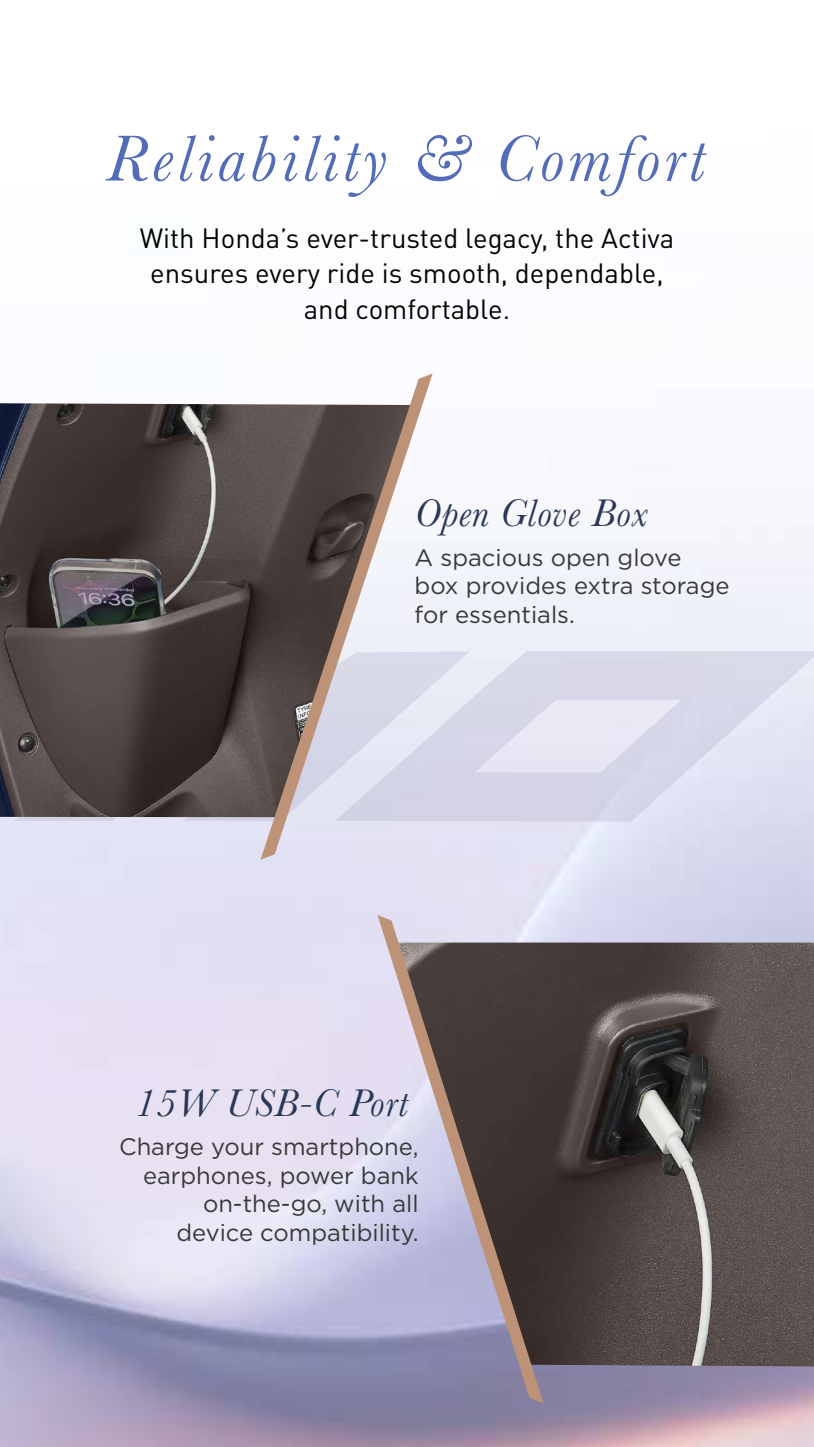
<style>
.page{position:relative;width:814px;height:1447px;background:#fff}
.page>*{position:absolute;margin:0;border:0;box-sizing:border-box;transform-origin:0 0}
.t1{font:italic 67.5px "Baskerville";letter-spacing:.06em;color:#536cb7}
.t2{font:italic 40px "Baskerville";letter-spacing:.02em;color:#293857}
.t3{font:27.5px/35.5px "DIN Pro";color:#010201;text-align:center}
.t4{font:23.75px/28.5px "Gotham";color:#383838}
</style>
<div class="page">
<svg style="left:432px;top:651px;width:382px;height:170px;background:#dcdcec"></svg>
<img style="left:0;top:403px;width:260px;height:414px">
<svg style="left:260px;top:373px;width:172px;height:486px"></svg>
<img style="left:543px;top:942px;width:271px;height:424px">
<svg style="left:377px;top:915px;width:166px;height:488px;background:#8a828e"></svg>
<h1 class="t1" style="left:106px;top:114px;width:600px">Reliability &amp; Comfort</h1>
<p class="t3" style="left:140px;top:217px;width:536px">With Honda’s ever-trusted legacy, the Activa ensures every ride is smooth, dependable, and comfortable.</p>
<h2 class="t2" style="left:414px;top:486px;width:234px">Open Glove Box</h2>
<p class="t4" style="left:414px;top:542px;width:316px">A spacious open glove box provides extra storage for essentials.</p>
<h2 class="t2" style="left:135px;top:1076px;width:274px">15W USB-C Port</h2>
<p class="t4" style="left:119px;top:1132px;width:301px;text-align:right">Charge your smartphone, earphones, power bank on-the-go, with all<br>device compatibility.</p>
</div>
